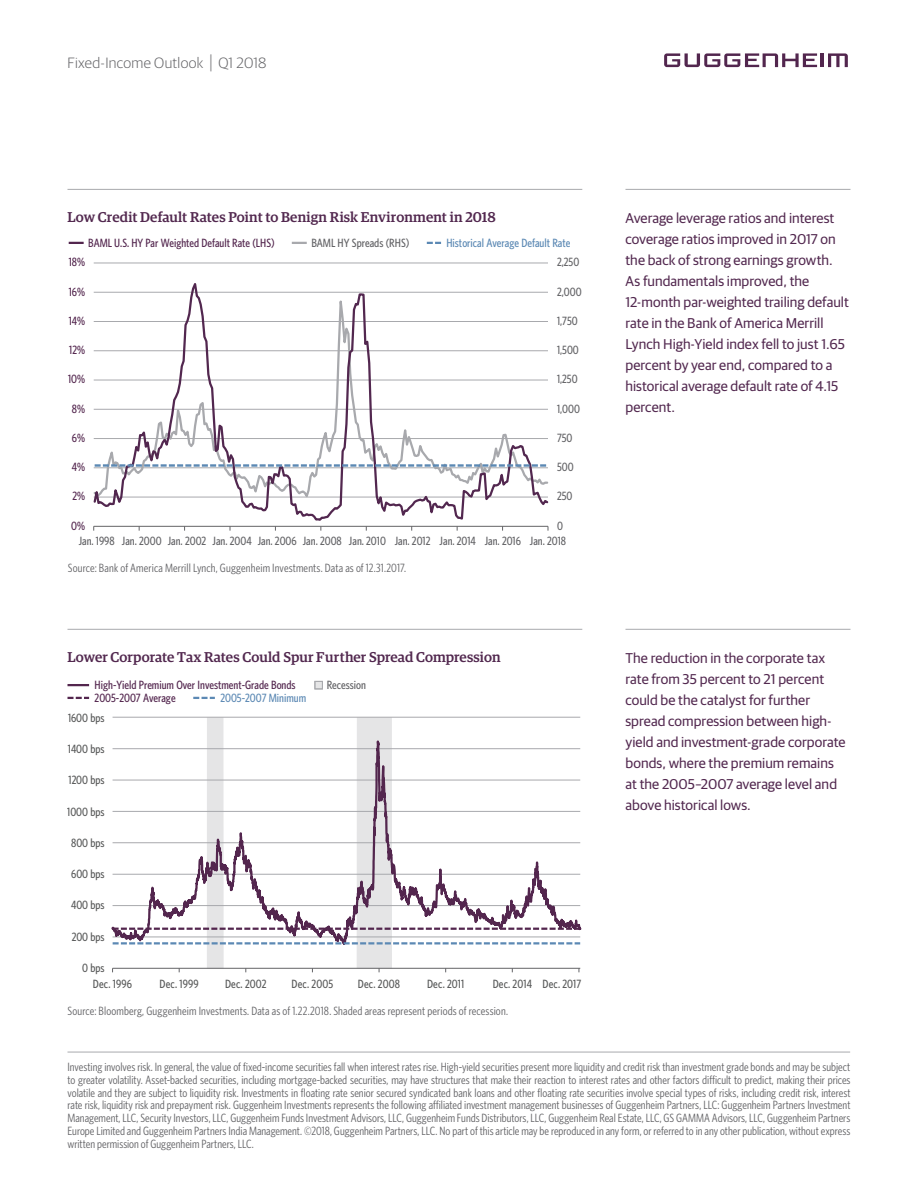
<style>
.page{position:relative;width:918px;height:1188px;background:#fff}
.page>*{position:absolute;margin:0;border:0;box-sizing:border-box;transform-origin:0 0}
.t1{font:300 15px "Guardian Sans";letter-spacing:.015em;color:#636366}
.PS_Text{font:14.25px/21px "Guardian Sans";color:#52284f}
.GP_Text_9_14{font:500 14.25px "Guardian Egyp";letter-spacing:.005em;color:#52284f}
.Source_Text_aligned{font:12px/12.8px "Whitney Condensed";letter-spacing:.01em;color:#636366;text-align:justify}
.t2{font:500 12px "Whitney Condensed";color:#636366}
.t3{font:500 12px/12.8px "Whitney Condensed";color:#53264e}
.t4{font:500 12px "Whitney Condensed";letter-spacing:.01em;color:#595a5a}
.t5{font:500 12px "Whitney Condensed";color:#5c89b4}
.s1{font-size:19.8px}
.s2{color:#5c89b4}
</style>
<div class="page">
<hr style="left:68px;top:1052px;width:782px;height:1px;background:#a8a9ad">
<hr style="left:68px;top:189px;width:514px;height:1px;background:#a8a9ad">
<hr style="left:626px;top:189px;width:225px;height:1px;background:#a8a9ad">
<hr style="left:68px;top:629px;width:514px;height:1px;background:#a8a9ad">
<hr style="left:626px;top:629px;width:225px;height:1px;background:#a8a9ad">
<svg style="left:664px;top:53px;width:153px;height:14px"></svg>
<hr style="left:821px;top:53px;width:3px;height:14px;background:#52264e">
<svg style="left:828px;top:53px;width:20px;height:14px"></svg>
<hr style="left:94px;top:263px;width:454px;height:1px;background:#a8a9ad">
<hr style="left:94px;top:292px;width:454px;height:1px;background:#a8a9ad">
<hr style="left:94px;top:321px;width:454px;height:1px;background:#a8a9ad">
<hr style="left:94px;top:351px;width:454px;height:1px;background:#a8a9ad">
<hr style="left:94px;top:380px;width:454px;height:1px;background:#a8a9ad">
<hr style="left:94px;top:409px;width:454px;height:1px;background:#a8a9ad">
<svg style="left:69px;top:242px;width:15px;height:2px"></svg>
<svg style="left:292px;top:242px;width:15px;height:2px"></svg>
<hr style="left:94px;top:526px;width:454px;height:1px;background:#636366">
<svg style="left:93px;top:283px;width:383px;height:238px"></svg>
<svg style="left:95px;top:432px;width:454px;height:76px"></svg>
<svg style="left:427px;top:242px;width:15px;height:2px"></svg>
<svg style="left:68px;top:697px;width:21px;height:2px"></svg>
<hr style="left:68px;top:684px;width:21px;height:2px;background:#53264e">
<svg style="left:110px;top:628px;width:472px;height:425px"></svg>
<p class="t1" style="left:68px;top:52px;width:201px">Fixed-Income Outlook <span class="s1">|</span> Q1 2018</p>
<p class="GP_Text_9_14" style="left:68px;top:207px;width:430px">Low Credit Default Rates Point to Benign Risk Environment in 2018</p>
<p class="PS_Text" style="left:626px;top:207px;width:225px">Average leverage ratios and interest coverage ratios improved in 2017 on the back of strong earnings growth.<br>As fundamentals improved, the 12-month par-weighted trailing default rate in the Bank of America Merrill Lynch High-Yield index fell to just 1.65 percent by year end, compared to a historical average default rate of 4.15 percent.</p>
<p class="t3" style="left:88px;top:236px;width:188px">BAML U.S. HY Par Weighted Default Rate (LHS)</p>
<p class="t2" style="left:311px;top:235px;width:99px">BAML HY Spreads (RHS)</p>
<p class="t5" style="left:446px;top:235px;width:126px">Historical Average Default Rate</p>
<p class="t3" style="left:69px;top:255px;width:18px">18%</p>
<p class="t3" style="left:69px;top:285px;width:18px">16%</p>
<p class="t2" style="left:557px;top:255px;width:24px">2,250</p>
<p class="t2" style="left:557px;top:284px;width:26px">2,000</p>
<p class="t2" style="left:557px;top:313px;width:22px">1,750</p>
<p class="t3" style="left:69px;top:314px;width:18px">14%</p>
<p class="t3" style="left:69px;top:343px;width:17px">12%</p>
<p class="t3" style="left:68px;top:372px;width:19px">10%</p>
<p class="t3" style="left:72px;top:402px;width:15px">8%</p>
<p class="t2" style="left:557px;top:342px;width:23px">1,500</p>
<p class="t2" style="left:557px;top:372px;width:22px">1,250</p>
<p class="t2" style="left:557px;top:401px;width:25px">1,000</p>
<p class="t3" style="left:72px;top:431px;width:15px">6%</p>
<p class="t3" style="left:72px;top:460px;width:15px">4%</p>
<p class="t3" style="left:72px;top:489px;width:14px">2%</p>
<p class="t3" style="left:71px;top:519px;width:15px">0%</p>
<p class="t2" style="left:557px;top:430px;width:17px">750</p>
<p class="t2" style="left:557px;top:460px;width:18px">500</p>
<p class="t2" style="left:557px;top:489px;width:17px">250</p>
<p class="t2" style="left:557px;top:518px;width:7px">0</p>
<p class="t2" style="left:79px;top:534px;width:489px">Jan. 1998 Jan. 2000 Jan. 2002 Jan. 2004 Jan. 2006 Jan. 2008 Jan. 2010 Jan. 2012 Jan. 2014 Jan. 2016 Jan. 2018</p>
<p class="Source_Text_aligned" style="left:68px;top:561px;width:340px">Source: Bank of America Merrill Lynch, Guggenheim Investments. Data as of 12.31.2017.</p>
<p class="GP_Text_9_14" style="left:68px;top:647px;width:435px">Lower Corporate Tax Rates Could Spur Further Spread Compression</p>
<p class="PS_Text" style="left:626px;top:647px;width:222px">The reduction in the corporate tax rate from 35 percent to 21 percent could be the catalyst for further spread compression between high&shy;yield and investment-grade corporate bonds, where the premium remains at the 2005–2007 average level and above historical lows.</p>
<p class="t3" style="left:220px;top:678px;width:87px;text-indent:-126px">High-Yield Premium Over Investment-Grade Bonds<br><span class="s2">2005-2007 Minimum</span></p>
<p class="t2" style="left:327px;top:677px;width:41px">Recession</p>
<p class="t3" style="left:95px;top:691px;width:83px">2005-2007 Average</p>
<p class="t4" style="left:68px;top:710px;width:38px">1600 bps</p>
<p class="t4" style="left:68px;top:742px;width:38px">1400 bps</p>
<p class="t4" style="left:69px;top:773px;width:38px">1200 bps</p>
<p class="t4" style="left:67px;top:804px;width:39px">1000 bps</p>
<p class="t4" style="left:71px;top:835px;width:35px">800 bps</p>
<p class="t4" style="left:71px;top:867px;width:35px">600 bps</p>
<p class="t4" style="left:71px;top:898px;width:35px">400 bps</p>
<p class="t4" style="left:72px;top:929px;width:35px">200 bps</p>
<p class="t4" style="left:82px;top:960px;width:24px">0 bps</p>
<p class="t4" style="left:93px;top:976px;width:41px">Dec. 1996</p>
<p class="t4" style="left:160px;top:976px;width:41px">Dec. 1999</p>
<p class="t4" style="left:225px;top:976px;width:43px">Dec. 2002</p>
<p class="t4" style="left:292px;top:976px;width:43px">Dec. 2005</p>
<p class="t4" style="left:358px;top:976px;width:44px">Dec. 2008</p>
<p class="t4" style="left:427px;top:976px;width:39px">Dec. 2011</p>
<p class="t4" style="left:493px;top:976px;width:90px">Dec. 2014 Dec. 2017</p>
<p class="Source_Text_aligned" style="left:68px;top:1004px;width:442px">Source: Bloomberg, Guggenheim Investments. Data as of 1.22.2018. Shaded areas represent periods of recession.</p>
<p class="Source_Text_aligned" style="left:68px;top:1060px;width:785px">Investing involves risk. In general, the value of fixed-income securities fall when interest rates rise. High-yield securities present more liquidity and credit risk than investment grade bonds and may be subject to greater volatility. Asset-backed securities, including mortgage-backed securities, may have structures that make their reaction to interest rates and other factors difficult to predict, making their prices volatile and they are subject to liquidity risk. Investments in floating rate senior secured syndicated bank loans and other floating rate securities involve special types of risks, including credit risk, interest rate risk, liquidity risk and prepayment risk. Guggenheim Investments represents the following affiliated investment management businesses of Guggenheim Partners, LLC: Guggenheim Partners Investment Management, LLC, Security Investors, LLC, Guggenheim Funds Investment Advisors, LLC, Guggenheim Funds Distributors, LLC, Guggenheim Real Estate, LLC, GS GAMMA Advisors, LLC, Guggenheim Partners Europe Limited and Guggenheim Partners India Management. ©2018, Guggenheim Partners, LLC. No part of this article may be reproduced in any form, or referred to in any other publication, without express written permission of Guggenheim Partners, LLC.</p>
</div>
